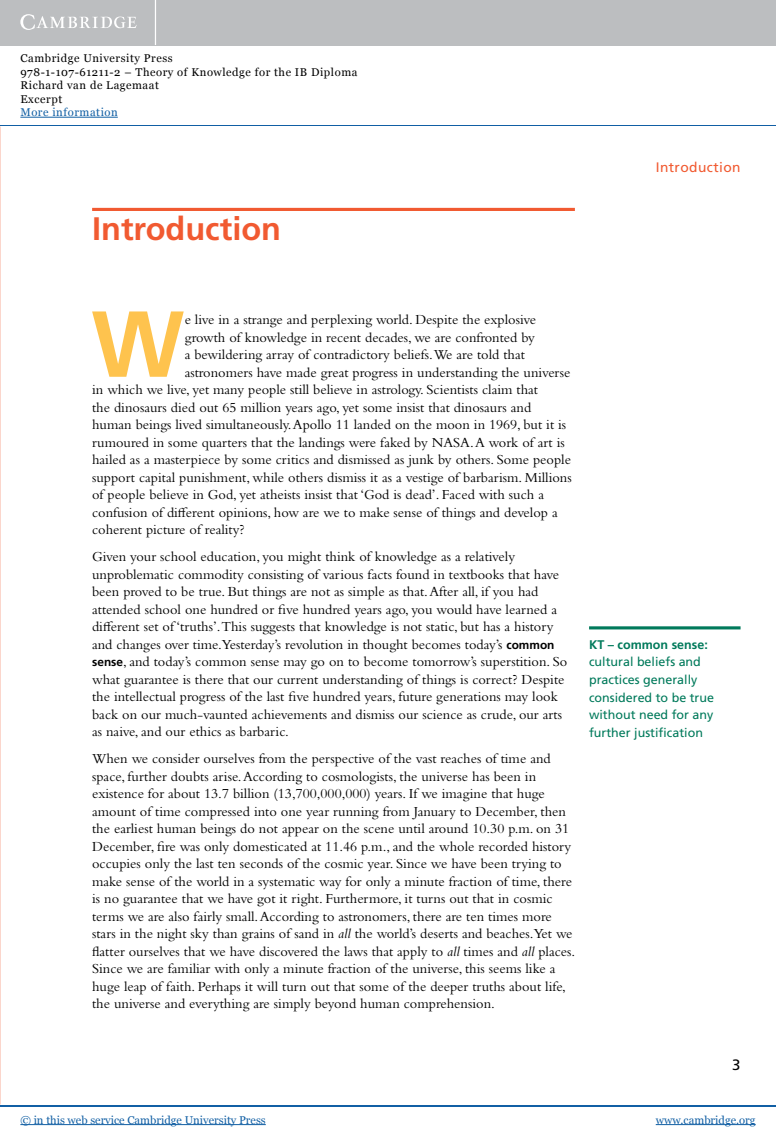
<style>
.page{position:relative;width:776px;height:1144px;background:#fff}
.page>*{position:absolute;margin:0;border:0;box-sizing:border-box;transform-origin:0 0}
.t1{font:700 93.5px "Frutiger LT Std";color:#fec34e}
.t2{font:700 32.5px "Frutiger LT Std";color:#f15a31}
.t3{font:15px "Frutiger LT Std";color:#000}
.t4{font:14.38px/17.5px "Bembo Std";color:#000}
.t5{font:13.75px "Frutiger LT Std";letter-spacing:.03em;color:#f15a31}
.t6{font:12.5px/17.5px "Frutiger LT Std";color:#007a5b}
.t7{font:700 12.5px "Frutiger LT Std";color:#007a5b}
.t8{font:11.25px/13.4px "Georgia";letter-spacing:.05em;color:#000}
.t9{font:11.25px "Georgia";color:#115fa4}
.t10{font:11.25px "Georgia";letter-spacing:.05em;color:#115fa4}
.s1{font-family:"Frutiger LT Std";font-weight:700;font-size:11.88px}
.s2{font-style:italic}
</style>
<div class="page">
<div style="left:0;top:0;width:776px;height:45px;background:#bcbec0"></div>
<hr style="left:155px;top:0;width:1px;height:45px;background:#fff">
<svg style="left:20px;top:14px;width:117px;height:16px"></svg>
<hr style="left:20px;top:117px;width:98px;height:1px;background:#115fa4">
<hr style="left:0;top:125px;width:776px;height:1px;background:#115fa4">
<hr style="left:0;top:1104px;width:776px;height:1px;background:#115fa4">
<hr style="left:20px;top:1124px;width:246px;height:1px;background:#115fa4">
<hr style="left:656px;top:1124px;width:100px;height:1px;background:#115fa4">
<hr style="left:92px;top:208px;width:483px;height:3px;background:#f15a31">
<hr style="left:589px;top:626px;width:152px;height:3px;background:#007a5b">
<p class="t8" style="left:20px;top:52px;width:339px">Cambridge University Press<br>978-1-107-61211-2 – Theory of Knowledge for the IB Diploma<br>Richard van de Lagemaat<br>Excerpt</p>
<p class="t10" style="left:20px;top:105px;width:99px">More information</p>
<h2 class="t2" style="left:92px;top:209px;width:190px">Introduction</h2>
<p class="t5" style="left:656px;top:159px;width:86px">Introduction</p>
<h1 class="t1" style="left:91px;top:289px;width:95px">W</h1>
<p class="t4" style="left:185px;top:310px;width:353px">e live in a strange and perplexing world. Despite the explosive</p>
<p class="t4" style="left:185px;top:328px;width:352px">growth of knowledge in recent decades, we are confronted by</p>
<p class="t4" style="left:185px;top:345px;width:342px">a bewildering array of contradictory beliefs.We are told that</p>
<p class="t4" style="left:185px;top:363px;width:387px">astronomers have made great progress in understanding the universe</p>
<p class="t4" style="left:92px;top:380px;width:447px">in which we live, yet many people still believe in astrology. Scientists claim that</p>
<p class="t4" style="left:92px;top:398px;width:441px">the dinosaurs died out 65 million years ago, yet some insist that dinosaurs and</p>
<p class="t4" style="left:92px;top:415px;width:476px">human beings lived simultaneously. Apollo 11 landed on the moon in 1969, but it is</p>
<p class="t4" style="left:92px;top:433px;width:474px">rumoured in some quarters that the landings were faked by NASA. A work of art is</p>
<p class="t4" style="left:92px;top:450px;width:480px">hailed as a masterpiece by some critics and dismissed as junk by others. Some people</p>
<p class="t4" style="left:92px;top:468px;width:481px">support capital punishment, while others dismiss it as a vestige of barbarism. Millions</p>
<p class="t4" style="left:92px;top:485px;width:453px">of people believe in God, yet atheists insist that ‘God is dead’. Faced with such a</p>
<p class="t4" style="left:92px;top:503px;width:467px">confusion of different opinions, how are we to make sense of things and develop a</p>
<p class="t4" style="left:92px;top:520px;width:154px">coherent picture of reality?</p>
<p class="t4" style="left:92px;top:547px;width:477px">Given your school education, you might think of knowledge as a relatively unproblematic commodity consisting of various facts found in textbooks that have been proved to be true. But things are not as simple as that. After all, if you had attended school one hundred or five hundred years ago, you would have learned a different set of ‘truths’.This suggests that knowledge is not static, but has a history and changes over time.Yesterday’s revolution in thought becomes today’s <span class="s1">common sense</span>, and today’s common sense may go on to become tomorrow’s superstition. So what guarantee is there that our current understanding of things is correct? Despite the intellectual progress of the last five hundred years, future generations may look back on our much-vaunted achievements and dismiss our science as crude, our arts as naive, and our ethics as barbaric.</p>
<p class="t4" style="left:92px;top:749px;width:485px">When we consider ourselves from the perspective of the vast reaches of time and space, further doubts arise. According to cosmologists, the universe has been in existence for about 13.7 billion (13,700,000,000) years. If we imagine that huge amount of time compressed into one year running from January to December, then the earliest human beings do not appear on the scene until around 10.30 p.m. on 31<br>December, fire was only domesticated at 11.46 p.m., and the whole recorded history occupies only the last ten seconds of the cosmic year. Since we have been trying to make sense of the world in a systematic way for only a minute fraction of time, there is no guarantee that we have got it right. Furthermore, it turns out that in cosmic terms we are also fairly small. According to astronomers, there are ten times more stars in the night sky than grains of sand in <span class="s2">all</span> the world’s deserts and beaches.Yet we flatter ourselves that we have discovered the laws that apply to <span class="s2">all</span> times and <span class="s2">all</span> places.<br>Since we are familiar with only a minute fraction of the universe, this seems like a huge leap of faith. Perhaps it will turn out that some of the deeper truths about life, the universe and everything are simply beyond human comprehension.</p>
<p class="t7" style="left:589px;top:637px;width:120px">KT – common sense:</p>
<p class="t6" style="left:589px;top:653px;width:127px">cultural beliefs and practices generally considered to be true without need for any further justification</p>
<p class="t3" style="left:732px;top:1055px;width:10px">3</p>
<p class="t9" style="left:20px;top:1112px;width:247px">© in this web service Cambridge University Press</p>
<p class="t9" style="left:656px;top:1112px;width:101px">www.cambridge.org</p>
</div>
